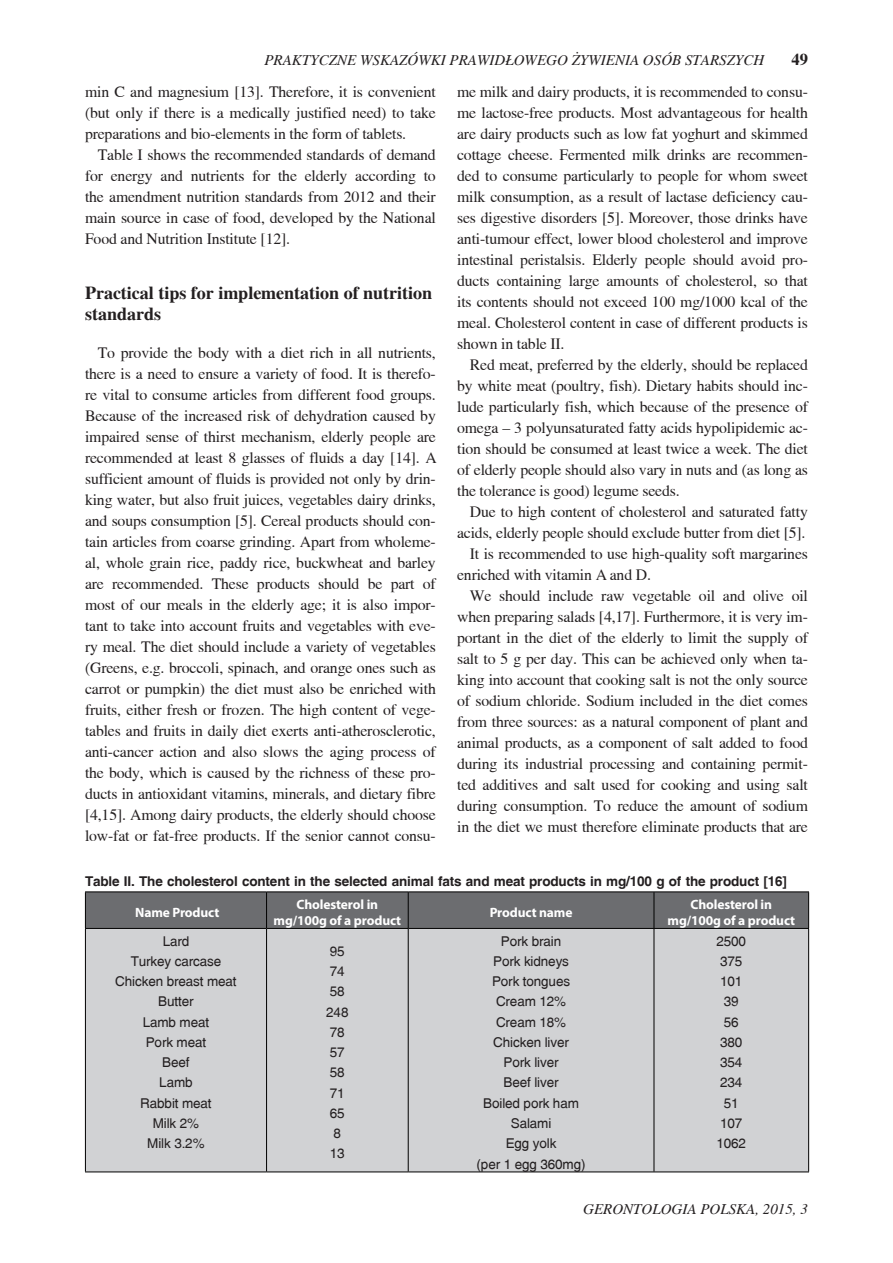
<style>
.page{position:relative;width:893px;height:1263px;background:#fff}
.page>*{position:absolute;margin:0;border:0;box-sizing:border-box;transform-origin:0 0}
.Poziom_1{font:700 18px/21px "Toronto";color:#231f20}
.numer_strony_prawy{font:700 16.5px "Toronto";color:#231f20}
.Body_Text{font:15.75px/21px "Toronto";letter-spacing:-.01em;color:#231f20;text-align:justify}
.t1{font:italic 15px "Toronto";color:#231f20}
.tabela_tekst{font:13.5px "Switzerland";letter-spacing:-.01em;color:#231f20}
.tabela_tytuł{font:700 13.5px "Switzerland";letter-spacing:-.01em;color:#231f20}
.tabela_główka{font:700 13.5px/16.2px "Myriad Pro";letter-spacing:-.01em;color:#fff;text-align:center}
</style>
<div class="page">
<div style="left:86px;top:892px;width:722px;height:36px;background:#6c6d70"></div>
<div style="left:86px;top:929px;width:722px;height:242px;background:#d1d2d4"></div>
<hr style="left:808px;top:892px;width:1px;height:36px;background:#000">
<hr style="left:85px;top:891px;width:182px;height:1px;background:#000">
<hr style="left:267px;top:891px;width:141px;height:1px;background:#000">
<hr style="left:408px;top:891px;width:246px;height:1px;background:#000">
<hr style="left:654px;top:891px;width:155px;height:1px;background:#000">
<hr style="left:85px;top:928px;width:182px;height:1px;background:#000">
<hr style="left:267px;top:928px;width:141px;height:1px;background:#000">
<hr style="left:408px;top:928px;width:246px;height:1px;background:#000">
<hr style="left:654px;top:928px;width:155px;height:1px;background:#000">
<hr style="left:85px;top:1171px;width:182px;height:1px;background:#000">
<hr style="left:267px;top:1171px;width:141px;height:1px;background:#000">
<hr style="left:408px;top:1171px;width:246px;height:1px;background:#000">
<hr style="left:654px;top:1171px;width:155px;height:1px;background:#000">
<hr style="left:85px;top:892px;width:1px;height:36px;background:#000">
<hr style="left:266px;top:892px;width:1px;height:36px;background:#000">
<hr style="left:408px;top:892px;width:1px;height:36px;background:#000">
<hr style="left:654px;top:892px;width:1px;height:36px;background:#000">
<hr style="left:85px;top:929px;width:1px;height:242px;background:#000">
<hr style="left:266px;top:929px;width:1px;height:242px;background:#000">
<hr style="left:408px;top:929px;width:1px;height:242px;background:#000">
<hr style="left:654px;top:929px;width:1px;height:242px;background:#000">
<hr style="left:808px;top:929px;width:1px;height:242px;background:#000">
<p class="t1" style="left:264px;top:52px;width:501px">PRAKTYCZNE WSKAZÓWKI PRAWIDŁOWEGO ŻYWIENIA OSÓB STARSZYCH</p>
<p class="numer_strony_prawy" style="left:791px;top:50px;width:18px">49</p>
<p class="Body_Text" style="left:85px;top:82px;width:352px">min C and magnesium [13]. Therefore, it is convenient (but only if there is a medically justified need) to take preparations and bio-elements in the form of tablets.</p>
<p class="Body_Text" style="left:85px;top:145px;width:352px;text-indent:13px">Table I shows the recommended standards of demand for energy and nutrients for the elderly according to the amendment nutrition standards from 2012 and their main source in case of food, developed by the National Food and Nutrition Institute [12].</p>
<p class="Poziom_1" style="left:85px;top:283px;width:349px">Practical tips for implementation of nutrition standards</p>
<p class="Body_Text" style="left:85px;top:343px;width:353px;text-indent:13px">To provide the body with a diet rich in all nutrients, there is a need to ensure a variety of food. It is therefo&shy;re vital to consume articles from different food groups.<br>Because of the increased risk of dehydration caused by impaired sense of thirst mechanism, elderly people are recommended at least 8 glasses of fluids a day [14]. A sufficient amount of fluids is provided not only by drin&shy;king water, but also fruit juices, vegetables dairy drinks, and soups consumption [5]. Cereal products should con&shy;tain articles from coarse grinding. Apart from wholeme&shy;al, whole grain rice, paddy rice, buckwheat and barley are recommended. These products should be part of most of our meals in the elderly age; it is also impor&shy;tant to take into account fruits and vegetables with eve&shy;ry meal. The diet should include a variety of vegetables (Greens, e.g. broccoli, spinach, and orange ones such as carrot or pumpkin) the diet must also be enriched with fruits, either fresh or frozen. The high content of vege&shy;tables and fruits in daily diet exerts anti-atherosclerotic, anti-cancer action and also slows the aging process of the body, which is caused by the richness of these pro&shy;ducts in antioxidant vitamins, minerals, and dietary fibre [4,15]. Among dairy products, the elderly should choose low-fat or fat-free products. If the senior cannot consu-</p>
<p class="Body_Text" style="left:457px;top:82px;width:352px">me milk and dairy products, it is recommended to consu&shy;me lactose-free products. Most advantageous for health are dairy products such as low fat yoghurt and skimmed cottage cheese. Fermented milk drinks are recommen&shy;ded to consume particularly to people for whom sweet milk consumption, as a result of lactase deficiency cau&shy;ses digestive disorders [5]. Moreover, those drinks have anti-tumour effect, lower blood cholesterol and improve intestinal peristalsis. Elderly people should avoid pro&shy;ducts containing large amounts of cholesterol, so that its contents should not exceed 100 mg/1000 kcal of the meal. Cholesterol content in case of different products is shown in table II.</p>
<p class="Body_Text" style="left:457px;top:355px;width:352px;text-indent:13px">Red meat, preferred by the elderly, should be replaced by white meat (poultry, fish). Dietary habits should inc&shy;lude particularly fish, which because of the presence of omega – 3 polyunsaturated fatty acids hypolipidemic ac&shy;tion should be consumed at least twice a week. The diet of elderly people should also vary in nuts and (as long as the tolerance is good) legume seeds.</p>
<p class="Body_Text" style="left:457px;top:502px;width:352px;text-align:right">Due to high content of cholesterol and saturated fatty acids, elderly people should exclude butter from diet [5].</p>
<p class="Body_Text" style="left:457px;top:544px;width:352px;text-indent:13px">It is recommended to use high-quality soft margarines enriched with vitamin A and D.</p>
<p class="Body_Text" style="left:457px;top:586px;width:352px;text-indent:13px">We should include raw vegetable oil and olive oil when preparing salads [4,17]. Furthermore, it is very im&shy;portant in the diet of the elderly to limit the supply of salt to 5 g per day. This can be achieved only when ta&shy;king into account that cooking salt is not the only source of sodium chloride. Sodium included in the diet comes from three sources: as a natural component of plant and animal products, as a component of salt added to food during its industrial processing and containing permit&shy;ted additives and salt used for cooking and using salt during consumption. To reduce the amount of sodium in the diet we must therefore eliminate products that are</p>
<p class="tabela_tytuł" style="left:85px;top:873px;width:704px">Table II. The cholesterol content in the selected animal fats and meat products in mg/100 g of the product [16]</p>
<p class="tabela_główka" style="left:135px;top:904px;width:86px">Name Product</p>
<p class="tabela_główka" style="left:274px;top:896px;width:129px">Cholesterol in mg/100g of a product</p>
<p class="tabela_główka" style="left:490px;top:904px;width:84px">Product name</p>
<p class="tabela_główka" style="left:667px;top:896px;width:129px">Cholesterol in mg/100g of a product</p>
<p class="tabela_tekst" style="left:163px;top:933px;width:28px">Lard</p>
<p class="tabela_tekst" style="left:131px;top:953px;width:92px">Turkey carcase</p>
<p class="tabela_tekst" style="left:115px;top:973px;width:123px">Chicken breast meat</p>
<p class="tabela_tekst" style="left:158px;top:994px;width:37px">Butter</p>
<p class="tabela_tekst" style="left:143px;top:1014px;width:68px">Lamb meat</p>
<p class="tabela_tekst" style="left:146px;top:1034px;width:62px">Pork meat</p>
<p class="tabela_tekst" style="left:162px;top:1054px;width:29px">Beef</p>
<p class="tabela_tekst" style="left:159px;top:1075px;width:35px">Lamb</p>
<p class="tabela_tekst" style="left:140px;top:1095px;width:73px">Rabbit meat</p>
<p class="tabela_tekst" style="left:153px;top:1115px;width:48px">Milk 2%</p>
<p class="tabela_tekst" style="left:147px;top:1135px;width:59px">Milk 3.2%</p>
<p class="tabela_tekst" style="left:501px;top:933px;width:62px">Pork brain</p>
<p class="tabela_tekst" style="left:493px;top:953px;width:77px">Pork kidneys</p>
<p class="tabela_tekst" style="left:492px;top:973px;width:80px">Pork tongues</p>
<p class="tabela_tekst" style="left:496px;top:994px;width:72px">Cream 12%</p>
<p class="tabela_tekst" style="left:496px;top:1014px;width:72px">Cream 18%</p>
<p class="tabela_tekst" style="left:493px;top:1034px;width:77px">Chicken liver</p>
<p class="tabela_tekst" style="left:504px;top:1054px;width:57px">Pork liver</p>
<p class="tabela_tekst" style="left:504px;top:1075px;width:57px">Beef liver</p>
<p class="tabela_tekst" style="left:483px;top:1095px;width:97px">Boiled pork ham</p>
<p class="tabela_tekst" style="left:511px;top:1115px;width:42px">Salami</p>
<p class="tabela_tekst" style="left:506px;top:1135px;width:52px">Egg yolk</p>
<p class="tabela_tekst" style="left:477px;top:1156px;width:110px">(per 1 egg 360mg)</p>
<p class="tabela_tekst" style="left:716px;top:933px;width:31px">2500</p>
<p class="tabela_tekst" style="left:720px;top:953px;width:24px">375</p>
<p class="tabela_tekst" style="left:720px;top:973px;width:24px">101</p>
<p class="tabela_tekst" style="left:724px;top:994px;width:16px">39</p>
<p class="tabela_tekst" style="left:724px;top:1014px;width:16px">56</p>
<p class="tabela_tekst" style="left:720px;top:1034px;width:24px">380</p>
<p class="tabela_tekst" style="left:720px;top:1054px;width:24px">354</p>
<p class="tabela_tekst" style="left:720px;top:1075px;width:24px">234</p>
<p class="tabela_tekst" style="left:724px;top:1095px;width:16px">51</p>
<p class="tabela_tekst" style="left:720px;top:1115px;width:24px">107</p>
<p class="tabela_tekst" style="left:716px;top:1135px;width:31px">1062</p>
<p class="tabela_tekst" style="left:330px;top:943px;width:16px">95</p>
<p class="tabela_tekst" style="left:330px;top:963px;width:16px">74</p>
<p class="tabela_tekst" style="left:330px;top:983px;width:16px">58</p>
<p class="tabela_tekst" style="left:326px;top:1004px;width:24px">248</p>
<p class="tabela_tekst" style="left:330px;top:1024px;width:16px">78</p>
<p class="tabela_tekst" style="left:330px;top:1044px;width:16px">57</p>
<p class="tabela_tekst" style="left:330px;top:1065px;width:16px">58</p>
<p class="tabela_tekst" style="left:330px;top:1085px;width:16px">71</p>
<p class="tabela_tekst" style="left:330px;top:1105px;width:16px">65</p>
<p class="tabela_tekst" style="left:334px;top:1125px;width:9px">8</p>
<p class="tabela_tekst" style="left:330px;top:1146px;width:16px">13</p>
<p class="t1" style="left:583px;top:1201px;width:226px">GERONTOLOGIA POLSKA, 2015, 3</p>
</div>
